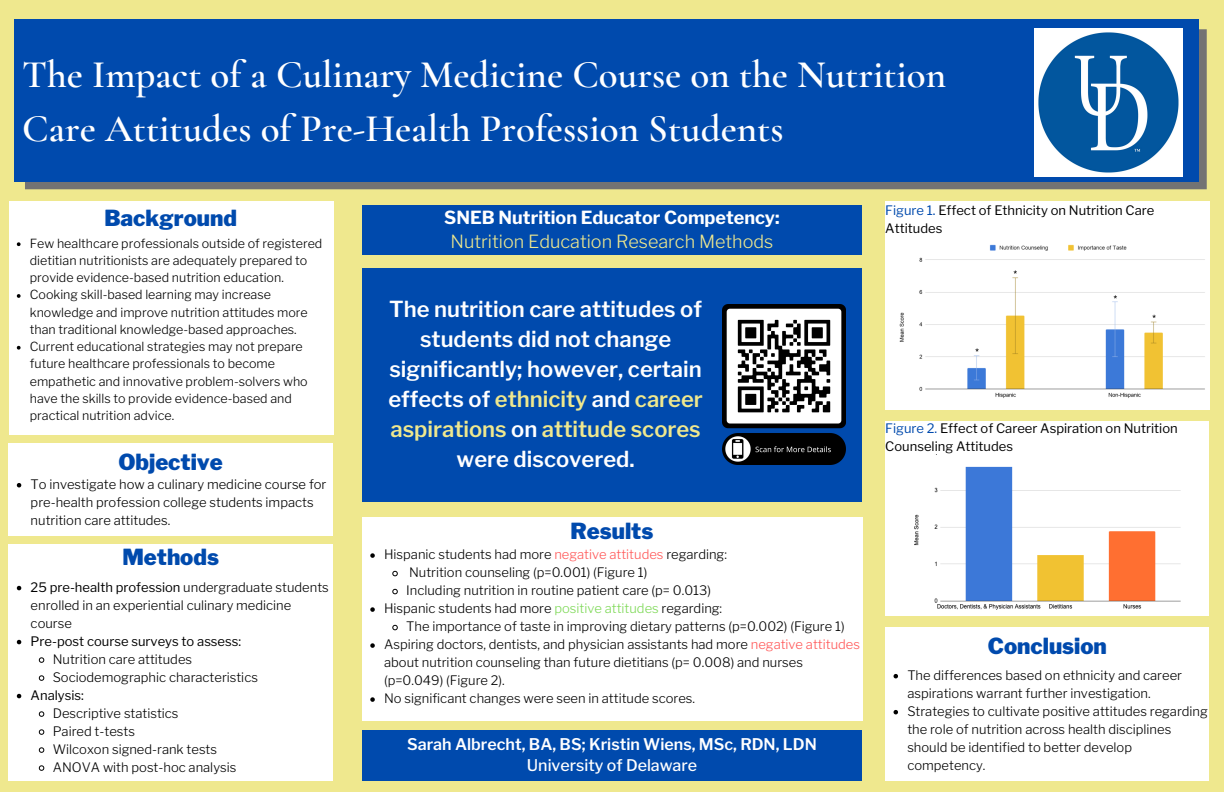
<style>
.page{position:relative;width:1224px;height:792px;background:#efe88e}
.page>*{position:absolute;margin:0;border:0;box-sizing:border-box;transform-origin:0 0}
.t1{font:600 39px/54px "Cormorant Garamond";color:#fff}
.t2{font:900 22px "Libre Franklin";color:#004aad}
.t3{font:600 21.9px/30px "Libre Franklin";color:#fff;text-align:center}
.t4{font:300 18px "Libre Franklin";color:#efe88e}
.t5{font:700 18px "Libre Franklin";color:#fff}
.t6{font:600 16px "Libre Franklin";color:#fff}
.t7{font:500 16px "Libre Franklin";color:#fff}
.t8{font:300 13px/18px "Libre Franklin";color:#000}
.t9{font:13px/18px "Libre Franklin";color:#000}
.t10{font:300 12.5px/17.2px "Libre Franklin";color:#000}
.s1{font-weight:400}
.s2{color:#efe88e}
.s3{color:#ff5757}
.s4{color:#7ed957}
.s5{color:#004aad}
</style>
<div class="page">
<svg style="left:25px;top:29px;width:1182px;height:161px;background:#7c7b74"></svg>
<div style="left:15px;top:19px;width:1184px;height:163px;background:#004aad"></div>
<div style="left:362px;top:268px;width:500px;height:234px;background:#004aad"></div>
<div style="left:362px;top:730px;width:500px;height:50px;background:#004aad"></div>
<div style="left:9px;top:202px;width:324px;height:233px;background:#fff"></div>
<div style="left:9px;top:544px;width:324px;height:237px;background:#fff"></div>
<div style="left:362px;top:518px;width:500px;height:203px;background:#fff"></div>
<div style="left:885px;top:202px;width:325px;height:208px;background:#fff"></div>
<div style="left:885px;top:421px;width:324px;height:194px;background:#fff"></div>
<div style="left:885px;top:627px;width:324px;height:154px;background:#fff"></div>
<div style="left:362px;top:205px;width:500px;height:49px;background:#004aad"></div>
<div style="left:9px;top:443px;width:324px;height:93px;background:#fff"></div>
<img style="left:899px;top:244px;width:306px;height:154px">
<img style="left:914px;top:454px;width:267px;height:156px">
<img style="left:1034px;top:28px;width:149px;height:149px">
<img style="left:723px;top:305px;width:123px;height:160px">
<svg style="left:17px;top:242px;width:4px;height:4px"></svg>
<svg style="left:17px;top:294px;width:4px;height:4px"></svg>
<svg style="left:17px;top:346px;width:4px;height:4px"></svg>
<svg style="left:17px;top:586px;width:4px;height:4px"></svg>
<svg style="left:17px;top:640px;width:4px;height:4px"></svg>
<svg style="left:38px;top:657px;width:7px;height:6px"></svg>
<svg style="left:38px;top:675px;width:7px;height:6px"></svg>
<svg style="left:17px;top:694px;width:4px;height:4px"></svg>
<svg style="left:38px;top:711px;width:7px;height:6px"></svg>
<svg style="left:38px;top:729px;width:7px;height:6px"></svg>
<svg style="left:38px;top:747px;width:7px;height:6px"></svg>
<svg style="left:38px;top:765px;width:7px;height:6px"></svg>
<svg style="left:370px;top:553px;width:5px;height:5px"></svg>
<svg style="left:392px;top:570px;width:6px;height:7px"></svg>
<svg style="left:392px;top:588px;width:6px;height:7px"></svg>
<svg style="left:370px;top:607px;width:5px;height:5px"></svg>
<svg style="left:392px;top:624px;width:6px;height:7px"></svg>
<svg style="left:370px;top:643px;width:5px;height:5px"></svg>
<svg style="left:370px;top:697px;width:5px;height:5px"></svg>
<svg style="left:894px;top:674px;width:4px;height:4px"></svg>
<svg style="left:894px;top:710px;width:4px;height:4px"></svg>
<svg style="left:17px;top:483px;width:4px;height:4px"></svg>
<p class="t1" style="left:22px;top:48px;width:925px">The Impact of a Culinary Medicine Course on the Nutrition<br>Care Attitudes of Pre-Health Profession Students</p>
<p class="t2" style="left:104px;top:205px;width:134px">Background</p>
<p class="t10" style="left:30px;top:234px;width:294px">Few healthcare professionals outside of registered dietitian nutritionists are adequately prepared to provide evidence-based nutrition education.</p>
<p class="t10" style="left:30px;top:286px;width:280px">Cooking skill-based learning may increase knowledge and improve nutrition attitudes more than traditional knowledge-based approaches.</p>
<p class="t10" style="left:30px;top:338px;width:279px">Current educational strategies may not prepare future healthcare professionals to become empathetic and innovative problem-solvers who have the skills to provide evidence-based and practical nutrition advice.</p>
<p class="t2" style="left:118px;top:449px;width:106px">Objective</p>
<p class="t8" style="left:31px;top:475px;width:297px">To investigate how a culinary medicine course for pre-health profession college students impacts nutrition care attitudes.</p>
<p class="t2" style="left:122px;top:544px;width:98px">Methods</p>
<p class="t8" style="left:31px;top:578px;width:300px"><span class="s1">25 pre-health profession</span> undergraduate students enrolled in an experiential culinary medicine course</p>
<p class="t9" style="left:31px;top:632px;width:212px">Pre-post course surveys to assess:</p>
<p class="t8" style="left:53px;top:650px;width:141px">Nutrition care attitudes</p>
<p class="t8" style="left:53px;top:668px;width:207px">Sociodemographic characteristics</p>
<p class="t9" style="left:31px;top:686px;width:55px">Analysis:</p>
<p class="t8" style="left:53px;top:704px;width:127px">Descriptive statistics</p>
<p class="t8" style="left:53px;top:722px;width:84px">Paired t-tests</p>
<p class="t8" style="left:53px;top:740px;width:166px">Wilcoxon signed-rank tests</p>
<p class="t8" style="left:53px;top:758px;width:185px">ANOVA with post-hoc analysis</p>
<p class="t5" style="left:444px;top:206px;width:337px">SNEB Nutrition Educator Competency:</p>
<p class="t4" style="left:451px;top:231px;width:324px">Nutrition Education Research Methods</p>
<p class="t3" style="left:388px;top:294px;width:316px">The nutrition care attitudes of students did not change significantly; however, certain effects of <span class="s2">ethnicity</span> and <span class="s2">career aspirations</span> on <span class="s2">attitude scores </span>were discovered.</p>
<p class="t2" style="left:571px;top:518px;width:84px">Results</p>
<p class="t8" style="left:384px;top:546px;width:344px">Hispanic students had more <span class="s3">negative attitudes</span> regarding:</p>
<p class="t8" style="left:409px;top:564px;width:240px">Nutrition counseling (p=0.001) (Figure 1)</p>
<p class="t8" style="left:406px;top:582px;width:306px">Including nutrition in routine patient care (p= 0.013)</p>
<p class="t8" style="left:384px;top:600px;width:340px">Hispanic students had more <span class="s4">positive attitudes</span> regarding:</p>
<p class="t8" style="left:406px;top:618px;width:440px">The importance of taste in improving dietary patterns (p=0.002) (Figure 1)</p>
<p class="t8" style="left:384px;top:636px;width:477px">Aspiring doctors, dentists, and physician assistants had more <span class="s3">negative attitudes </span>about nutrition counseling than future dietitians (p= 0.008) and nurses (p=0.049) (Figure 2).</p>
<p class="t8" style="left:384px;top:690px;width:312px">No significant changes were seen in attitude scores.</p>
<p class="t6" style="left:407px;top:734px;width:411px">Sarah Albrecht, BA, BS; Kristin Wiens, MSc, RDN, LDN</p>
<p class="t7" style="left:527px;top:756px;width:172px">University of Delaware</p>
<p class="t9" style="left:885px;top:201px;width:271px"><span class="s5">Figure 1.</span> Effect of Ethnicity on Nutrition Care<br>Attitudes</p>
<p class="t9" style="left:885px;top:419px;width:294px"><span class="s5">Figure 2.</span> Effect of Career Aspiration on Nutrition<br>Counseling Attitudes</p>
<p class="t2" style="left:988px;top:633px;width:120px">Conclusion</p>
<p class="t8" style="left:907px;top:666px;width:276px">The differences based on ethnicity and career aspirations warrant further investigation.</p>
<p class="t8" style="left:907px;top:702px;width:302px">Strategies to cultivate positive attitudes regarding the role of nutrition across health disciplines should be identified to better develop competency.</p>
</div>
